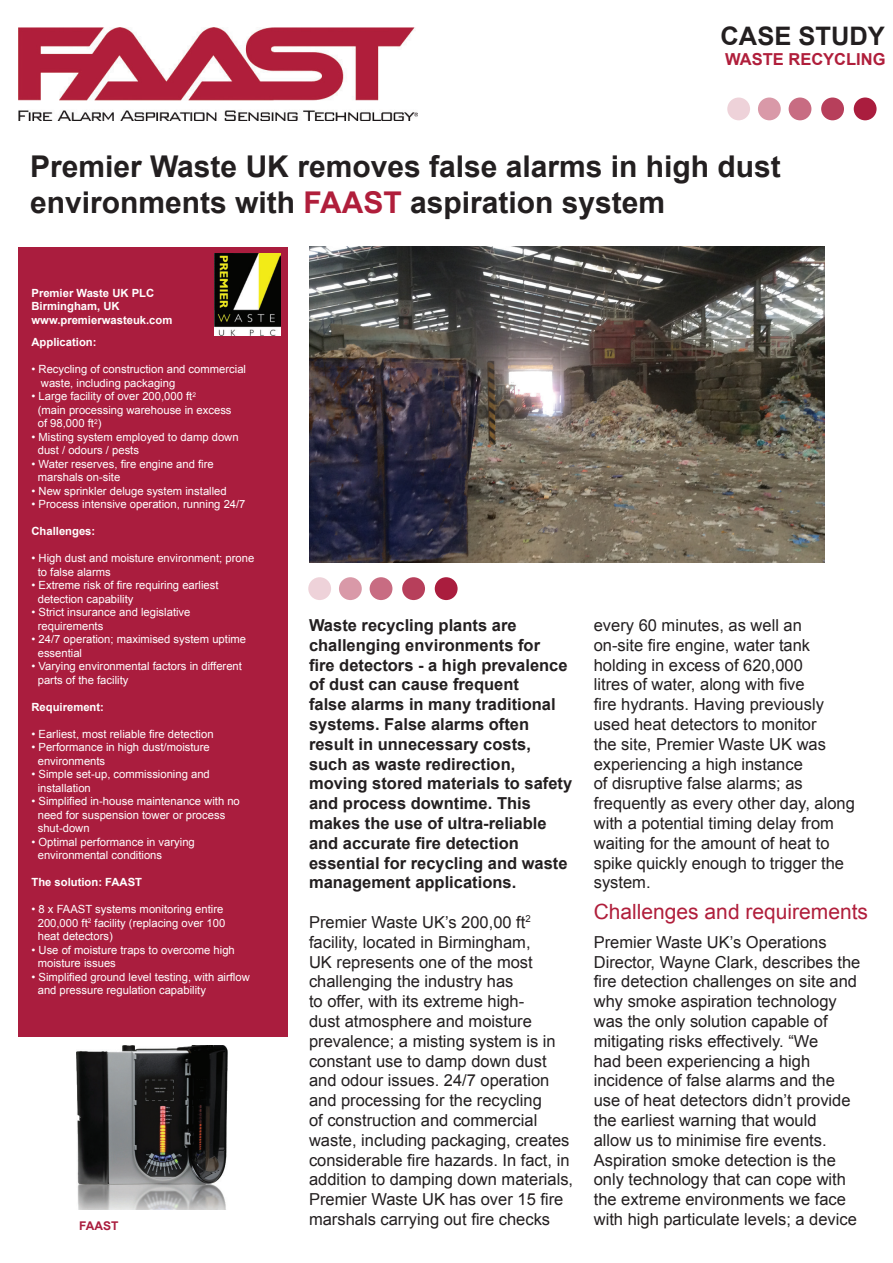
<style>
.page{position:relative;width:893px;height:1263px;background:#fff}
.page>*{position:absolute;margin:0;border:0;box-sizing:border-box;transform-origin:0 0}
.t1{font:700 30px/36px "Arial";color:#231f20}
.t2{font:700 25.5px "Arial";color:#231f20}
.t3{font:21px "Arial";color:#b01e3b}
.t4{font:16.5px/19.8px "Arial";color:#231f20}
.t5{font:700 16.5px/19.8px "Arial";color:#231f20}
.t6{font:700 16.5px "Arial";color:#b01e3b}
.t7{font:700 12px "Arial";color:#aa1d3e}
.t8{font:11.25px/13.5px "Arial";color:#fff}
.t9{font:700 11.25px/13.5px "Arial";color:#fff}
.s1{color:#b01e3b}
</style>
<div class="page">
<div style="left:854px;top:98px;width:23px;height:22px;background:#aa1d3e;border-radius:50%"></div>
<div style="left:821px;top:98px;width:23px;height:22px;background:#b73f5b;border-radius:50%"></div>
<div style="left:789px;top:98px;width:22px;height:22px;background:#c86c82;border-radius:50%"></div>
<div style="left:758px;top:98px;width:23px;height:22px;background:#d999a8;border-radius:50%"></div>
<div style="left:727px;top:98px;width:23px;height:22px;background:#eed2d9;border-radius:50%"></div>
<div style="left:18px;top:247px;width:270px;height:789px;background:#aa1d3e"></div>
<div style="left:435px;top:577px;width:23px;height:23px;background:#aa1d3e;border-radius:50%"></div>
<div style="left:402px;top:577px;width:23px;height:23px;background:#b73f5b;border-radius:50%"></div>
<div style="left:370px;top:577px;width:22px;height:23px;background:#c86c82;border-radius:50%"></div>
<div style="left:339px;top:577px;width:23px;height:23px;background:#d999a8;border-radius:50%"></div>
<div style="left:308px;top:577px;width:23px;height:23px;background:#eed2d9;border-radius:50%"></div>
<img style="left:309px;top:247px;width:516px;height:316px">
<img style="left:18px;top:27px;width:399px;height:94px">
<img style="left:76px;top:1045px;width:151px;height:164px">
<img style="left:214px;top:253px;width:67px;height:82px">
<h2 class="t2" style="left:721px;top:18px;width:166px">CASE STUDY</h2>
<p class="t6" style="left:725px;top:47px;width:162px">WASTE RECYCLING</p>
<h1 class="t1" style="left:30px;top:148px;width:752px">Premier Waste UK removes false alarms in high dust environments with <span class="s1">FAAST</span> aspiration system</h1>
<p class="t9" style="left:32px;top:286px;width:142px">Premier Waste UK PLC<br>Birmingham, UK www.premierwasteuk.com</p>
<p class="t9" style="left:32px;top:336px;width:67px">Application:</p>
<p class="t8" style="left:41px;top:363px;width:207px;text-indent:-9px">• Recycling of construction and commercial waste, including packaging</p>
<p class="t8" style="left:38px;top:390px;width:195px;text-indent:-6px">• Large facility of over 200,000 ft<sup>2<br></sup>(main processing warehouse in excess of 98,000 ft<sup>2</sup>)</p>
<p class="t8" style="left:38px;top:430px;width:202px;text-indent:-6px">• Misting system employed to damp down dust / odours / pests</p>
<p class="t8" style="left:38px;top:457px;width:178px;text-indent:-6px">• Water reserves, fire engine and fire marshals on-site</p>
<p class="t8" style="left:31px;top:484px;width:197px">• New sprinkler deluge system installed</p>
<p class="t8" style="left:31px;top:498px;width:216px">• Process intensive operation, running 24/7</p>
<p class="t9" style="left:31px;top:525px;width:65px">Challenges:</p>
<p class="t8" style="left:38px;top:552px;width:218px;text-indent:-6px">• High dust and moisture environment; prone to false alarms</p>
<p class="t8" style="left:38px;top:579px;width:182px;text-indent:-6px">• Extreme risk of fire requiring earliest detection capability</p>
<p class="t8" style="left:38px;top:606px;width:154px;text-indent:-6px">• Strict insurance and legislative requirements</p>
<p class="t8" style="left:38px;top:633px;width:210px;text-indent:-6px">• 24/7 operation; maximised system uptime essential</p>
<p class="t8" style="left:38px;top:660px;width:206px;text-indent:-6px">• Varying environmental factors in different parts of the facility</p>
<p class="t9" style="left:31px;top:700px;width:74px">Requirement:</p>
<p class="t8" style="left:31px;top:727px;width:184px">• Earliest, most reliable fire detection</p>
<p class="t8" style="left:38px;top:741px;width:174px;text-indent:-6px">• Performance in high dust/moisture environments</p>
<p class="t8" style="left:38px;top:768px;width:174px;text-indent:-6px">• Simple set-up, commissioning and installation</p>
<p class="t8" style="left:38px;top:795px;width:204px;text-indent:-6px">• Simplified in-house maintenance with no need for suspension tower or process shut-down</p>
<p class="t8" style="left:38px;top:835px;width:159px;text-indent:-6px">• Optimal performance in varying environmental conditions</p>
<p class="t9" style="left:31px;top:876px;width:112px">The solution: FAAST</p>
<p class="t8" style="left:38px;top:903px;width:189px;text-indent:-6px">• 8 x FAAST systems monitoring entire<br>200,000 ft<sup>2</sup> facility (replacing over 100 heat detectors)</p>
<p class="t8" style="left:38px;top:943px;width:199px;text-indent:-6px">• Use of moisture traps to overcome high moisture issues</p>
<p class="t8" style="left:38px;top:970px;width:214px;text-indent:-6px">• Simplified ground level testing, with airflow and pressure regulation capability</p>
<p class="t7" style="left:79px;top:1217px;width:41px">FAAST</p>
<p class="t5" style="left:309px;top:615px;width:265px">Waste recycling plants are challenging environments for<br>fire detectors - a high prevalence of dust can cause frequent<br>false alarms in many traditional systems. False alarms often result in unnecessary costs, such as waste redirection, moving stored materials to safety and process downtime. This makes the use of ultra-reliable and accurate fire detection essential for recycling and waste management applications.</p>
<p class="t4" style="left:309px;top:912px;width:266px">Premier Waste UK’s 200,00 ft<sup>2 </sup>facility, located in Birmingham,<br>UK represents one of the most challenging the industry has<br>to offer, with its extreme high-<br>dust atmosphere and moisture prevalence; a misting system is in constant use to damp down dust and odour issues. 24/7 operation and processing for the recycling<br>of construction and commercial waste, including packaging, creates considerable fire hazards. In fact, in addition to damping down materials,<br>Premier Waste UK has over 15 fire marshals carrying out fire checks</p>
<p class="t4" style="left:594px;top:615px;width:263px">every 60 minutes, as well an on-site fire engine, water tank holding in excess of 620,000<br>litres of water, along with five<br>fire hydrants. Having previously used heat detectors to monitor<br>the site, Premier Waste UK was experiencing a high instance<br>of disruptive false alarms; as frequently as every other day, along with a potential timing delay from waiting for the amount of heat to spike quickly enough to trigger the system.</p>
<p class="t3" style="left:594px;top:897px;width:276px">Challenges and requirements</p>
<p class="t4" style="left:594px;top:932px;width:268px">Premier Waste UK’s Operations Director, Wayne Clark, describes the fire detection challenges on site and why smoke aspiration technology was the only solution capable of mitigating risks effectively. “We<br>had been experiencing a high incidence of false alarms and the use of heat detectors didn’t provide the earliest warning that would<br>allow us to minimise fire events.<br>Aspiration smoke detection is the only technology that can cope with the extreme environments we face with high particulate levels; a device</p>
</div>
